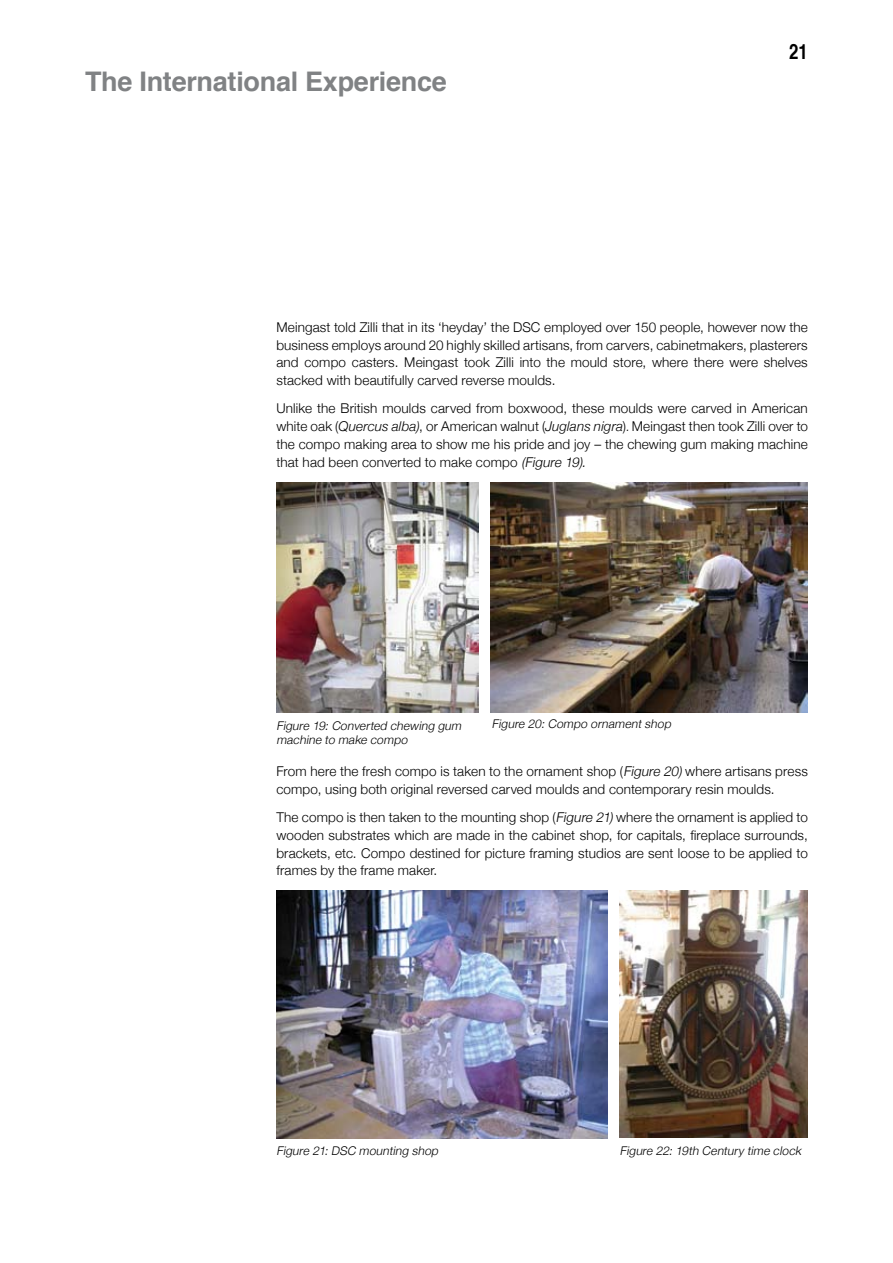
<style>
.page{position:relative;width:893px;height:1263px;background:#fff}
.page>*{position:absolute;margin:0;border:0;box-sizing:border-box;transform-origin:0 0}
.t1{font:700 27px "Helvetica";letter-spacing:-.01em;color:#808284}
.t2{font:700 21px "Helvetica";color:#000;scale:.8 1}
.t3{font:300 13.5px/17.7px "Helvetica Neue";letter-spacing:.01em;color:#000;text-align:justify}
.t4{font:italic 300 12px/14.4px "Helvetica Neue";color:#000}
.s1{font-style:italic}
.s2{font-style:italic;font-size:12px}
</style>
<div class="page">
<img style="left:276px;top:483px;width:202px;height:229px">
<img style="left:491px;top:483px;width:317px;height:229px">
<img style="left:276px;top:890px;width:331px;height:248px">
<img style="left:620px;top:890px;width:188px;height:248px">
<h1 class="t1" style="left:85px;top:57px;width:363px">The International Experience</h1>
<h2 class="t2" style="left:789px;top:32px;width:11px">21</h2>
<p class="t3" style="left:276px;top:318px;width:533px">Meingast told Zilli that in its ‘heyday’ the DSC employed over 150 people, however now the business employs around 20 highly skilled artisans, from carvers, cabinetmakers, plasterers and compo casters. Meingast took Zilli into the mould store, where there were shelves stacked with beautifully carved reverse moulds.</p>
<p class="t3" style="left:276px;top:399px;width:533px">Unlike the British moulds carved from boxwood, these moulds were carved in American white oak (<span class="s1">Quercus alba)</span>, or American walnut (<span class="s1">Juglans nigra</span>)<span class="s2">.</span>Meingast then took Zilli over to the compo making area to show me his pride and joy – the chewing gum making machine that had been converted to make compo <span class="s1">(Figure 19).</span></p>
<p class="t4" style="left:276px;top:718px;width:189px">Figure 19: Converted chewing gum machine to make compo</p>
<p class="t4" style="left:492px;top:716px;width:183px">Figure 20: Compo ornament shop</p>
<p class="t3" style="left:276px;top:762px;width:533px">From here the fresh compo is taken to the ornament shop (<span class="s1">Figure 20)</span> where artisans press compo, using both original reversed carved moulds and contemporary resin moulds.</p>
<p class="t3" style="left:276px;top:808px;width:533px">The compo is then taken to the mounting shop (<span class="s1">Figure 21)</span> where the ornament is applied to wooden substrates which are made in the cabinet shop, for capitals, fireplace surrounds, brackets, etc. Compo destined for picture framing studios are sent loose to be applied to frames by the frame maker.</p>
<p class="t4" style="left:276px;top:1143px;width:166px">Figure 21: DSC mounting shop</p>
<p class="t4" style="left:620px;top:1143px;width:185px">Figure 22: 19th Century time clock</p>
</div>
